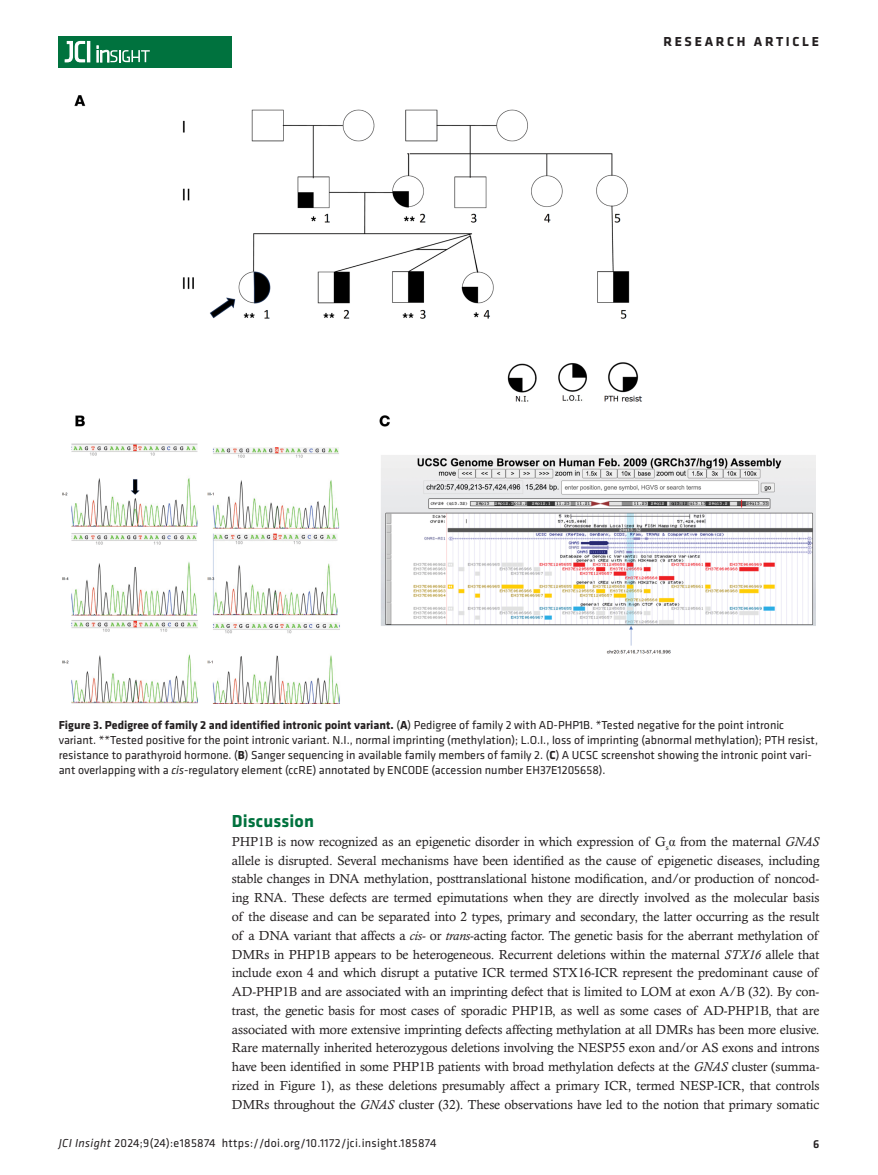
<style>
.page{position:relative;width:878px;height:1175px;background:#fff}
.page>*{position:absolute;margin:0;border:0;box-sizing:border-box;transform-origin:0 0}
.t1{font:700 18px "Klavika";letter-spacing:.01em;color:#00723e}
.t2{font:700 13.5px "Klavika Basic";letter-spacing:.2em;color:#231f20}
.t3{font:13.2px/18.8px "Calisto MT Std";letter-spacing:-.01em;color:#231f20;text-align:justify}
.t4{font:12px/15px "Klavika Basic";color:#231f20}
.t5{font:12px "Klavika Basic";letter-spacing:.025em;color:#231f20}
.t6{font:500 12px "Klavika Basic";color:#231f20}
.s1{font-weight:700}
.s2{font-style:italic}
.s3{font-family:"Times New Roman"}
</style>
<div class="page">
<div style="left:59px;top:36px;width:173px;height:31px;background:#00723e"></div>
<hr style="left:87px;top:41px;width:3px;height:21px;background:#fff">
<svg style="left:64px;top:41px;width:21px;height:22px"></svg>
<svg style="left:97px;top:46px;width:53px;height:16px"></svg>
<img style="left:63px;top:96px;width:752px;height:607px">
<p class="t2" style="left:663px;top:32px;width:157px">RESEARCH ARTICLE</p>
<p class="t4" style="left:59px;top:717px;width:760px"><span class="s1">Figure 3. Pedigree of family 2 and identified intronic point variant.</span> (<span class="s1">A</span>) Pedigree of family 2 with AD-PHP1B. *Tested negative for the point intronic variant. **Tested positive for the point intronic variant. N.I., normal imprinting (methylation); L.O.I., loss of imprinting (abnormal methylation); PTH resist, resistance to parathyroid hormone. (<span class="s1">B</span>) Sanger sequencing in available family members of family 2. (<span class="s1">C</span>) A UCSC screenshot showing the intronic point vari&shy;ant overlapping with a <span class="s2">cis</span>-regulatory element (ccRE) annotated by ENCODE (accession number EH37E1205658).</p>
<h1 class="t1" style="left:232px;top:808px;width:84px">Discussion</h1>
<p class="t3" style="left:232px;top:832px;width:589px">PHP1B is now recognized as an epigenetic disorder in which expression of G<sub>s</sub><span class="s3">α</span> from the maternal <span class="s2">GNAS </span>allele is disrupted. Several mechanisms have been identified as the cause of epigenetic diseases, including stable changes in DNA methylation, posttranslational histone modification, and/or production of noncod&shy;ing RNA. These defects are termed epimutations when they are directly involved as the molecular basis of the disease and can be separated into 2 types, primary and secondary, the latter occurring as the result of a DNA variant that affects a <span class="s2">cis</span>- or <span class="s2">trans</span>-acting factor. The genetic basis for the aberrant methylation of DMRs in PHP1B appears to be heterogeneous. Recurrent deletions within the maternal <span class="s2">STX16</span> allele that include exon 4 and which disrupt a putative ICR termed STX16-ICR represent the predominant cause of AD-PHP1B and are associated with an imprinting defect that is limited to LOM at exon A/B (32). By con&shy;trast, the genetic basis for most cases of sporadic PHP1B, as well as some cases of AD-PHP1B, that are associated with more extensive imprinting defects affecting methylation at all DMRs has been more elusive.<br>Rare maternally inherited heterozygous deletions involving the NESP55 exon and/or AS exons and introns have been identified in some PHP1B patients with broad methylation defects at the <span class="s2">GNAS</span> cluster (summa&shy;rized in Figure 1), as these deletions presumably affect a primary ICR, termed NESP-ICR, that controls DMRs throughout the <span class="s2">GNAS</span> cluster (32). These observations have led to the notion that primary somatic</p>
<p class="t5" style="left:59px;top:1135px;width:379px"><span class="s2">JCI Insight</span> 2024;9(24):e185874 https://doi.org/10.1172/jci.insight.185874</p>
<p class="t6" style="left:813px;top:1135px;width:8px">6</p>
</div>
